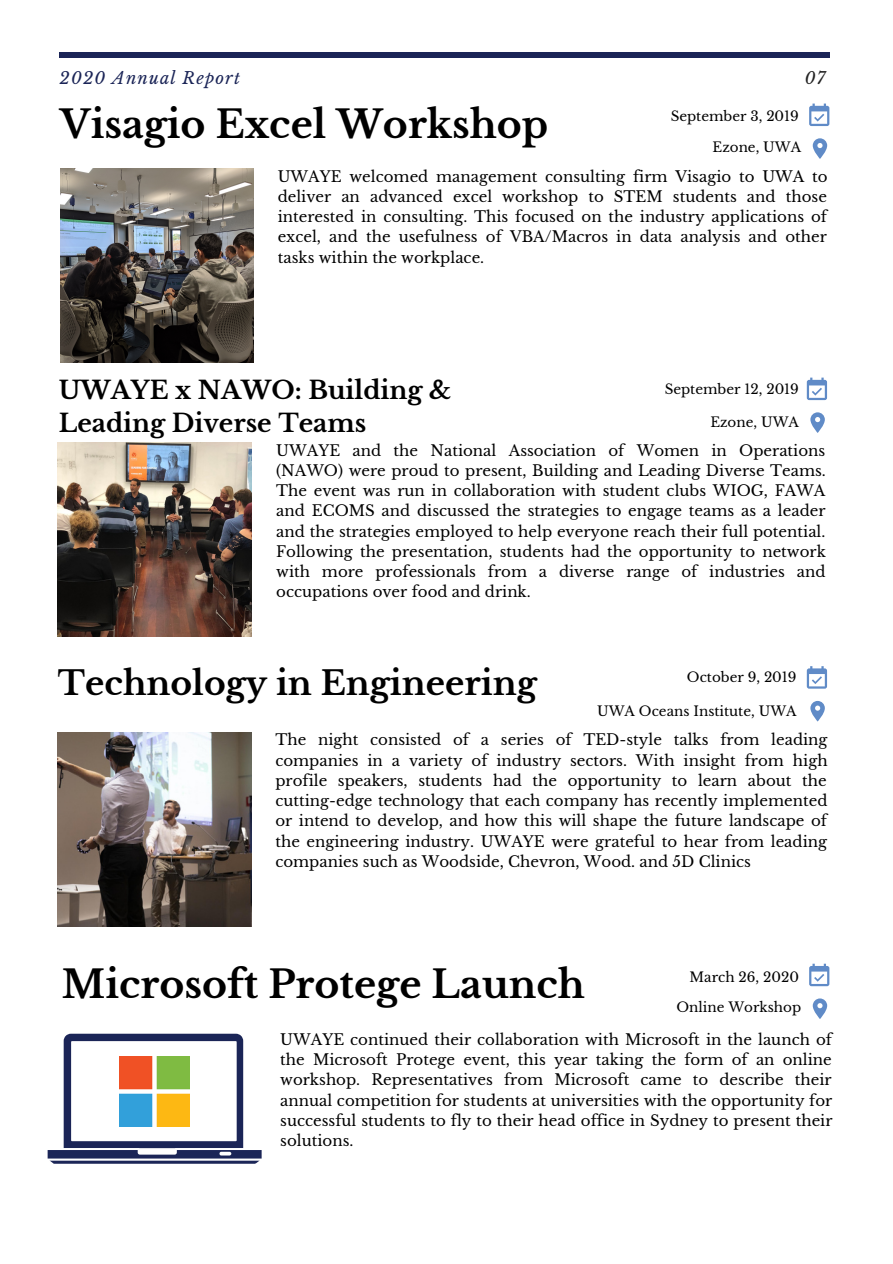
<style>
.page{position:relative;width:893px;height:1264px;background:#fff}
.page>*{position:absolute;margin:0;border:0;box-sizing:border-box;transform-origin:0 0}
.t1{font:700 37.95px "Libre Baskerville";color:#000}
.t2{font:700 33px "Libre Baskerville";color:#000}
.t3{font:700 24.75px/33.8px "Libre Baskerville";color:#000}
.t4{font:italic 16.5px "Libre Baskerville";letter-spacing:.07em;color:#1b2557}
.t5{font:italic 16.5px "Libre Baskerville";color:#222}
.t6{font:15px/20.2px "Libre Baskerville";color:#000;text-align:justify}
.t7{font:13.5px "Libre Baskerville";color:#000}
</style>
<div class="page">
<hr style="left:60px;top:53px;width:770px;height:4px;background:#1b2557">
<img style="left:58px;top:442px;width:193px;height:194px">
<svg style="left:810px;top:412px;width:14px;height:21px"></svg>
<svg style="left:806px;top:377px;width:21px;height:23px"></svg>
<img style="left:58px;top:732px;width:193px;height:194px">
<svg style="left:810px;top:701px;width:14px;height:20px"></svg>
<svg style="left:806px;top:666px;width:21px;height:22px"></svg>
<img style="left:60px;top:168px;width:194px;height:194px">
<svg style="left:812px;top:138px;width:15px;height:21px"></svg>
<svg style="left:809px;top:104px;width:20px;height:22px"></svg>
<svg style="left:812px;top:998px;width:15px;height:21px"></svg>
<svg style="left:809px;top:963px;width:20px;height:23px"></svg>
<svg style="left:47px;top:1033px;width:215px;height:131px"></svg>
<p class="t4" style="left:60px;top:68px;width:182px">2020 Annual Report</p>
<p class="t5" style="left:804px;top:68px;width:22px">07</p>
<h1 class="t1" style="left:60px;top:101px;width:489px">Visagio Excel Workshop</h1>
<p class="t7" style="left:670px;top:108px;width:130px">September 3, 2019</p>
<p class="t7" style="left:712px;top:139px;width:90px">Ezone, UWA</p>
<p class="t6" style="left:278px;top:166px;width:551px">UWAYE welcomed management consulting firm Visagio to UWA to deliver an advanced excel workshop to STEM students and those interested in consulting. This focused on the industry applications of excel, and the usefulness of VBA/Macros in data analysis and other tasks within the workplace.</p>
<h3 class="t3" style="left:59px;top:373px;width:394px">UWAYE x NAWO: Building &amp;<br>Leading Diverse Teams</h3>
<p class="t7" style="left:664px;top:381px;width:136px">September 12, 2019</p>
<p class="t7" style="left:710px;top:414px;width:90px">Ezone, UWA</p>
<p class="t6" style="left:276px;top:440px;width:551px">UWAYE and the National Association of Women in Operations (NAWO) were proud to present, Building and Leading Diverse Teams.<br>The event was run in collaboration with student clubs WIOG, FAWA and ECOMS and discussed the strategies to engage teams as a leader and the strategies employed to help everyone reach their full potential.<br>Following the presentation, students had the opportunity to network with more professionals from a diverse range of industries and occupations over food and drink.</p>
<h2 class="t2" style="left:58px;top:663px;width:480px">Technology in Engineering</h2>
<p class="t7" style="left:687px;top:668px;width:111px">October 9, 2019</p>
<p class="t7" style="left:597px;top:702px;width:201px">UWA Oceans Institute, UWA</p>
<p class="t6" style="left:275px;top:730px;width:553px">The night consisted of a series of TED-style talks from leading companies in a variety of industry sectors. With insight from high profile speakers, students had the opportunity to learn about the cutting-edge technology that each company has recently implemented or intend to develop, and how this will shape the future landscape of the engineering industry. UWAYE were grateful to hear from leading companies such as Woodside, Chevron, Wood. and 5D Clinics</p>
<h1 class="t1" style="left:62px;top:961px;width:524px">Microsoft Protege Launch</h1>
<p class="t7" style="left:689px;top:968px;width:111px">March 26, 2020</p>
<p class="t7" style="left:676px;top:998px;width:126px">Online Workshop</p>
<p class="t6" style="left:280px;top:1029px;width:553px">UWAYE continued their collaboration with Microsoft in the launch of the Microsoft Protege event, this year taking the form of an online workshop. Representatives from Microsoft came to describe their annual competition for students at universities with the opportunity for successful students to fly to their head office in Sydney to present their solutions.</p>
</div>
